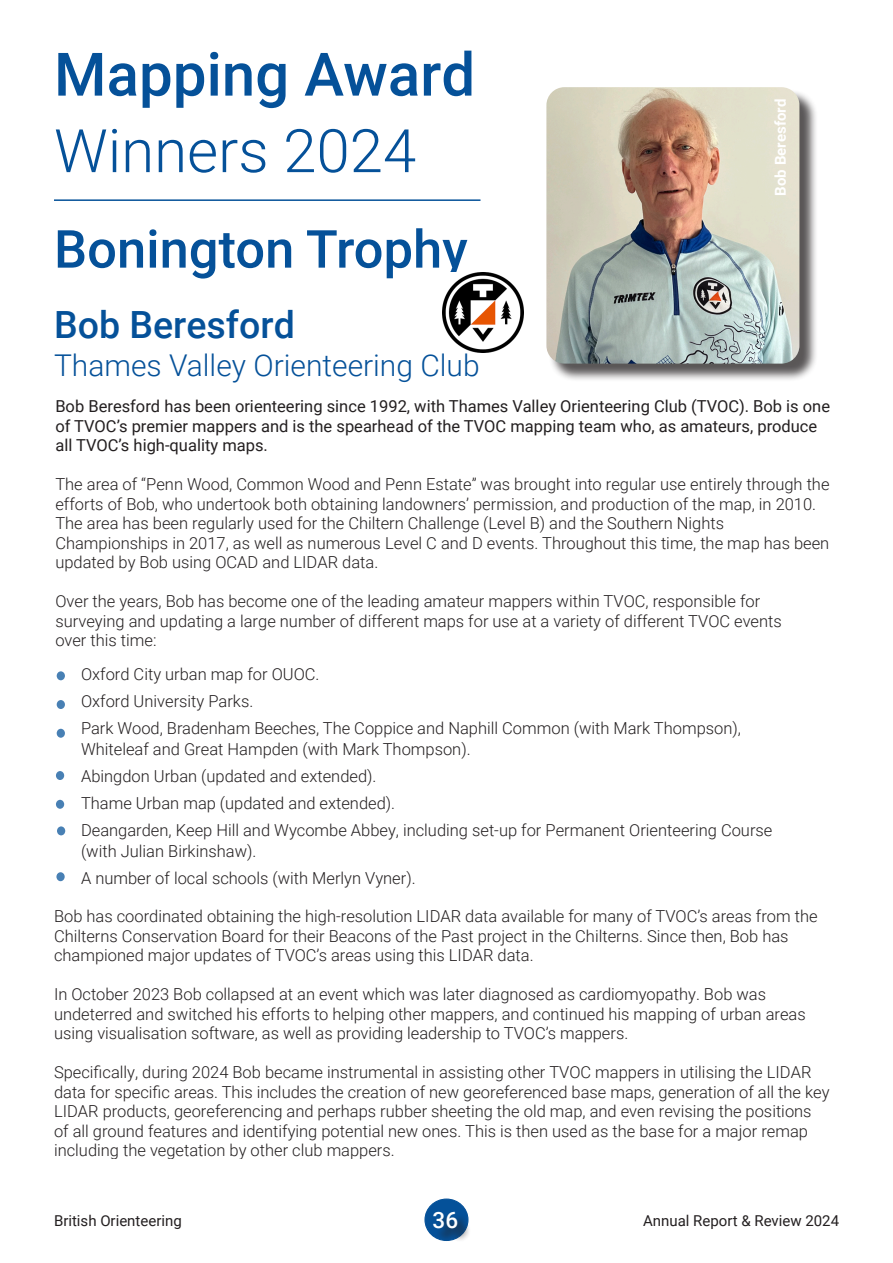
<style>
.page{position:relative;width:893px;height:1263px;background:#fff}
.page>*{position:absolute;margin:0;border:0;box-sizing:border-box;transform-origin:0 0}
.t1{font:500 60px "Roboto";color:#055199}
.t2{font:300 60px "Roboto";color:#055199}
.t3{font:500 52.5px "Roboto";color:#055199}
.t4{font:500 37.5px "Roboto";color:#055199}
.t5{font:300 30px "Roboto";color:#055199}
.t6{font:500 22.5px "Roboto";color:#fff}
.t7{font:300 16.5px/19.5px "Roboto";color:#231f20}
.t8{font:16.5px/19.5px "Roboto";color:#231f20}
.t9{font:15px "Roboto";color:#231f20}
.t10{font:700 15px "Roboto";color:#fff}
</style>
<div class="page">
<div style="left:425px;top:1199px;width:43px;height:41px;background:#055199;border-radius:50%"></div>
<div style="left:424px;top:1198px;width:44px;height:43px;border:1px solid #055199;border-radius:50%"></div>
<div style="left:435px;top:1214px;width:36px;height:28px;background:#231f20;opacity:.75"></div>
<hr style="left:54px;top:199px;width:426px;height:2px;background:#055199">
<div style="left:57px;top:671px;width:8px;height:9px;background:#4880b4;border-radius:50%"></div>
<div style="left:57px;top:700px;width:8px;height:9px;background:#4880b4;border-radius:50%"></div>
<svg style="left:57px;top:729px;width:8px;height:9px"></svg>
<svg style="left:56px;top:771px;width:8px;height:9px"></svg>
<div style="left:56px;top:800px;width:8px;height:9px;background:#4880b4;border-radius:50%"></div>
<div style="left:57px;top:826px;width:8px;height:9px;background:#4880b4;border-radius:50%"></div>
<div style="left:549px;top:89px;width:269px;height:293px;background:#231f20;opacity:.75"></div>
<img style="left:546px;top:87px;width:253px;height:277px">
<svg style="left:56px;top:872px;width:9px;height:9px"></svg>
<img style="left:443px;top:272px;width:80px;height:81px">
<p class="t1" style="left:54px;top:32px;width:423px">Mapping Award</p>
<p class="t2" style="left:54px;top:109px;width:364px">Winners 2024</p>
<p class="t3" style="left:54px;top:212px;width:415px">Bonington Trophy</p>
<p class="t4" style="left:54px;top:298px;width:242px">Bob Beresford</p>
<p class="t5" style="left:54px;top:344px;width:427px">Thames Valley Orienteering Club</p>
<p class="t10" style="left:770px;top:196px;width:98px;rotate:-90deg">Bob Beresford</p>
<p class="t8" style="left:55px;top:396px;width:776px">Bob Beresford has been orienteering since 1992, with Thames Valley Orienteering Club (TVOC). Bob is one of TVOC’s premier mappers and is the spearhead of the TVOC mapping team who, as amateurs, produce all TVOC’s high-quality maps.</p>
<p class="t7" style="left:55px;top:474px;width:776px">The area of “Penn Wood, Common Wood and Penn Estate” was brought into regular use entirely through the efforts of Bob, who undertook both obtaining landowners’ permission, and production of the map, in 2010.</p>
<p class="t7" style="left:55px;top:513px;width:670px">The area has been regularly used for the Chiltern Challenge (Level B) and the Southern Nights</p>
<p class="t7" style="left:55px;top:533px;width:775px">Championships in 2017, as well as numerous Level C and D events. Throughout this time, the map has been updated by Bob using OCAD and LIDAR data.</p>
<p class="t7" style="left:55px;top:591px;width:706px">Over the years, Bob has become one of the leading amateur mappers within TVOC, responsible for</p>
<p class="t7" style="left:55px;top:611px;width:728px">surveying and updating a large number of different maps for use at a variety of different TVOC events</p>
<p class="t7" style="left:55px;top:630px;width:103px">over this time:</p>
<p class="t7" style="left:81px;top:664px;width:240px">Oxford City urban map for OUOC.</p>
<p class="t7" style="left:81px;top:691px;width:174px">Oxford University Parks.</p>
<p class="t7" style="left:81px;top:718px;width:661px">Park Wood, Bradenham Beeches, The Coppice and Naphill Common (with Mark Thompson),</p>
<p class="t7" style="left:81px;top:739px;width:391px">Whiteleaf and Great Hampden (with Mark Thompson).</p>
<p class="t7" style="left:81px;top:766px;width:297px">Abingdon Urban (updated and extended).</p>
<p class="t7" style="left:81px;top:793px;width:316px">Thame Urban map (updated and extended).</p>
<p class="t7" style="left:81px;top:819px;width:693px;line-height:21px">Deangarden, Keep Hill and Wycombe Abbey, including set-up for Permanent Orienteering Course (with Julian Birkinshaw).</p>
<p class="t7" style="left:81px;top:868px;width:336px">A number of local schools (with Merlyn Vyner).</p>
<p class="t7" style="left:54px;top:906px;width:765px">Bob has coordinated obtaining the high-resolution LIDAR data available for many of TVOC’s areas from the<br>Chilterns Conservation Board for their Beacons of the Past project in the Chilterns. Since then, Bob has</p>
<p class="t7" style="left:54px;top:945px;width:481px">championed major updates of TVOC’s areas using this LIDAR data.</p>
<p class="t7" style="left:54px;top:984px;width:714px">In October 2023 Bob collapsed at an event which was later diagnosed as cardiomyopathy. Bob was</p>
<p class="t7" style="left:54px;top:1003px;width:753px">undeterred and switched his efforts to helping other mappers, and continued his mapping of urban areas using visualisation software, as well as providing leadership to TVOC’s mappers.</p>
<p class="t7" style="left:54px;top:1062px;width:777px">Specifically, during 2024 Bob became instrumental in assisting other TVOC mappers in utilising the LIDAR data for specific areas. This includes the creation of new georeferenced base maps, generation of all the key LIDAR products, georeferencing and perhaps rubber sheeting the old map, and even revising the positions of all ground features and identifying potential new ones. This is then used as the base for a major remap including the vegetation by other club mappers.</p>
<p class="t6" style="left:433px;top:1204px;width:27px">36</p>
<p class="t9" style="left:54px;top:1210px;width:129px">British Orienteering</p>
<p class="t9" style="left:643px;top:1210px;width:198px">Annual Report &amp; Review 2024</p>
</div>
